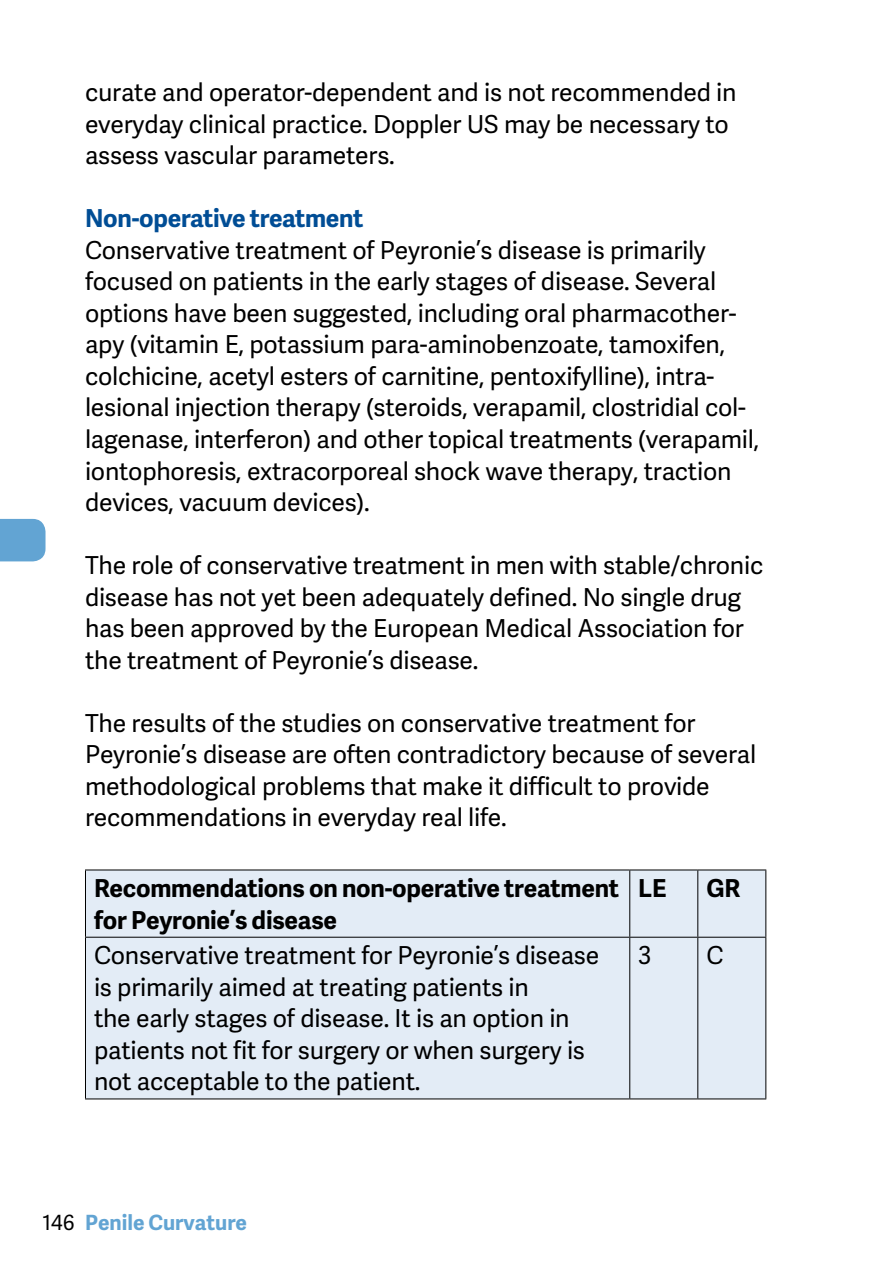
<style>
.page{position:relative;width:893px;height:1276px;background:#fff}
.page>*{position:absolute;margin:0;border:0;box-sizing:border-box;transform-origin:0 0}
.t1{font:24.6px/31.5px "Adelle Sans";letter-spacing:-.01em;color:#000}
.t2{font:700 24.6px/31.5px "Adelle Sans";letter-spacing:-.01em;color:#000}
.t3{font:700 24.6px "Adelle Sans";letter-spacing:-.01em;color:#004d95}
.t4{font:700 21px "Adelle Sans";color:#62a4d3}
.s1{font-weight:400;color:#000}
</style>
<div class="page">
<div style="left:0;top:519px;width:46px;height:42px;background:#62a4d3"></div>
<div style="left:86px;top:870px;width:679px;height:228px;background:#e3ecf6"></div>
<hr style="left:85px;top:869px;width:545px;height:1px;background:#000">
<hr style="left:85px;top:870px;width:1px;height:66px;background:#000">
<hr style="left:630px;top:869px;width:68px;height:1px;background:#000">
<hr style="left:629px;top:870px;width:1px;height:66px;background:#000">
<hr style="left:698px;top:869px;width:68px;height:1px;background:#000">
<hr style="left:697px;top:870px;width:1px;height:66px;background:#000">
<hr style="left:765px;top:870px;width:1px;height:66px;background:#000">
<hr style="left:85px;top:936px;width:545px;height:1px;background:#000">
<hr style="left:85px;top:937px;width:1px;height:161px;background:#000">
<hr style="left:630px;top:936px;width:68px;height:1px;background:#000">
<hr style="left:629px;top:937px;width:1px;height:161px;background:#000">
<hr style="left:698px;top:936px;width:68px;height:1px;background:#000">
<hr style="left:697px;top:937px;width:1px;height:161px;background:#000">
<hr style="left:765px;top:937px;width:1px;height:161px;background:#000">
<hr style="left:85px;top:1098px;width:545px;height:1px;background:#000">
<hr style="left:630px;top:1098px;width:68px;height:1px;background:#000">
<hr style="left:698px;top:1098px;width:68px;height:1px;background:#000">
<p class="t1" style="left:85px;top:76px;width:653px">curate and operator-dependent and is not recommended in everyday clinical practice. Doppler US may be necessary to assess vascular parameters.</p>
<p class="t3" style="left:85px;top:201px;width:280px">Non-operative treatment</p>
<p class="t1" style="left:85px;top:234px;width:676px">Conservative treatment of Peyronie’s disease is primarily focused on patients in the early stages of disease. Several options have been suggested, including oral pharmacother&shy;apy (vitamin E, potassium para-aminobenzoate, tamoxifen, colchicine, acetyl esters of carnitine, pentoxifylline), intra&shy;lesional injection therapy (steroids, verapamil, clostridial col&shy;lagenase, interferon) and other topical treatments (verapamil, iontophoresis, extracorporeal shock wave therapy, traction devices, vacuum devices).</p>
<p class="t1" style="left:85px;top:549px;width:680px">The role of conservative treatment in men with stable/chronic disease has not yet been adequately defined. No single drug has been approved by the European Medical Association for the treatment of Peyronie’s disease.</p>
<p class="t1" style="left:85px;top:706px;width:673px">The results of the studies on conservative treatment for Peyronie’s disease are often contradictory because of several methodological problems that make it difficult to provide recommendations in everyday real life.</p>
<p class="t2" style="left:94px;top:871px;width:527px">Recommendations on non-operative treatment for Peyronie’s disease</p>
<p class="t2" style="left:638px;top:871px;width:30px">LE</p>
<p class="t2" style="left:706px;top:871px;width:35px">GR</p>
<p class="t1" style="left:94px;top:939px;width:507px">Conservative treatment for Peyronie’s disease is primarily aimed at treating patients in<br>the early stages of disease. It is an option in patients not fit for surgery or when surgery is not acceptable to the patient.</p>
<p class="t1" style="left:638px;top:939px;width:15px">3</p>
<p class="t1" style="left:706px;top:939px;width:19px">C</p>
<p class="t4" style="left:43px;top:1207px;width:206px"><span class="s1">146</span> Penile Curvature</p>
</div>
